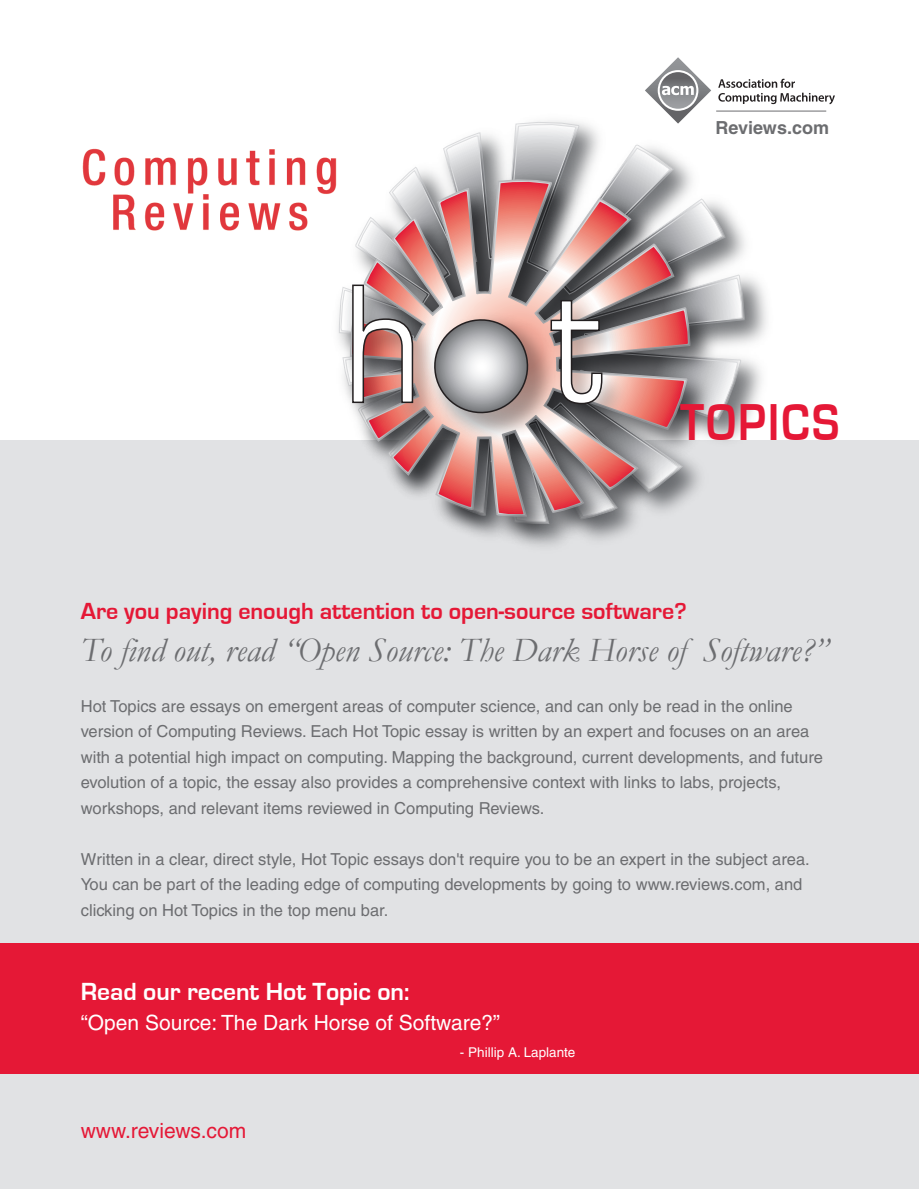
<style>
.page{position:relative;width:919px;height:1189px;background:#fff}
.page>*{position:absolute;margin:0;border:0;box-sizing:border-box;transform-origin:0 0}
.t1{font:175.5px "Eurostile";color:#fff;scale:.87 1}
.t2{font:700 53.4px "Eurostile";letter-spacing:.05em;color:#e51836;scale:.85 1}
.t3{font:italic 34.5px "Garamond";color:#6c6d70}
.t4{font:700 25.5px "Eurostile";color:#fff}
.t5{font:700 24px "Eurostile";color:#e51836}
.t6{font:21px "Helvetica";color:#fff}
.t7{font:21px "Helvetica";color:#e51836}
.t8{font:700 18px "Helvetica";color:#6c6d70}
.t9{font:16.5px/25.5px "Helvetica";color:#6c6d70}
.t10{font:13.5px "Helvetica";color:#fff}
</style>
<div class="page">
<div style="left:0;top:440px;width:919px;height:749px;background:#e1e2e4"></div>
<img style="left:516px;top:110px;width:262px;height:321px">
<svg style="left:443px;top:124px;width:300px;height:316px"></svg>
<img style="left:414px;top:165px;width:312px;height:276px">
<img style="left:399px;top:168px;width:324px;height:379px">
<svg style="left:359px;top:182px;width:329px;height:332px"></svg>
<div style="left:0;top:943px;width:919px;height:131px;background:#e51836"></div>
<img style="left:82px;top:148px;width:255px;height:83px">
<hr style="left:716px;top:111px;width:110px;height:1px;background:#6c6d70">
<svg style="left:718px;top:79px;width:117px;height:25px"></svg>
<svg style="left:645px;top:57px;width:66px;height:67px"></svg>
<img style="left:338px;top:238px;width:342px;height:241px">
<svg style="left:351px;top:284px;width:63px;height:120px;background:#a17675"></svg>
<svg style="left:550px;top:299px;width:53px;height:106px;background:#938784"></svg>
<h1 class="t1" style="left:344px;top:250px;width:298px">h t</h1>
<p class="t8" style="left:715px;top:116px;width:115px">Reviews.com</p>
<h2 class="t2" style="left:680px;top:393px;width:189px">TOPICS</h2>
<h3 class="t5" style="left:81px;top:598px;width:607px">Are you paying enough attention to open-source software?</h3>
<h3 class="t3" style="left:81px;top:626px;width:749px">To find out, read “Open Source: The Dark Horse of Software?”</h3>
<p class="t9" style="left:81px;top:693px;width:744px">Hot Topics are essays on emergent areas of computer science, and can only be read in the online version of Computing Reviews. Each Hot Topic essay is written by an expert and focuses on an area with a potential high impact on computing. Mapping the background, current developments, and future evolution of a topic, the essay also provides a comprehensive context with links to labs, projects, workshops, and relevant items reviewed in Computing Reviews.</p>
<p class="t9" style="left:81px;top:846px;width:730px">Written in a clear, direct style, Hot Topic essays don't require you to be an expert in the subject area.<br>You can be part of the leading edge of computing developments by going to www.reviews.com, and clicking on Hot Topics in the top menu bar.</p>
<h3 class="t4" style="left:81px;top:978px;width:330px">Read our recent Hot Topic on:</h3>
<p class="t6" style="left:81px;top:1011px;width:421px">“Open Source: The Dark Horse of Software?”</p>
<p class="t10" style="left:460px;top:1045px;width:117px">- Phillip A. Laplante</p>
<p class="t7" style="left:81px;top:1119px;width:167px">www.reviews.com</p>
</div>
